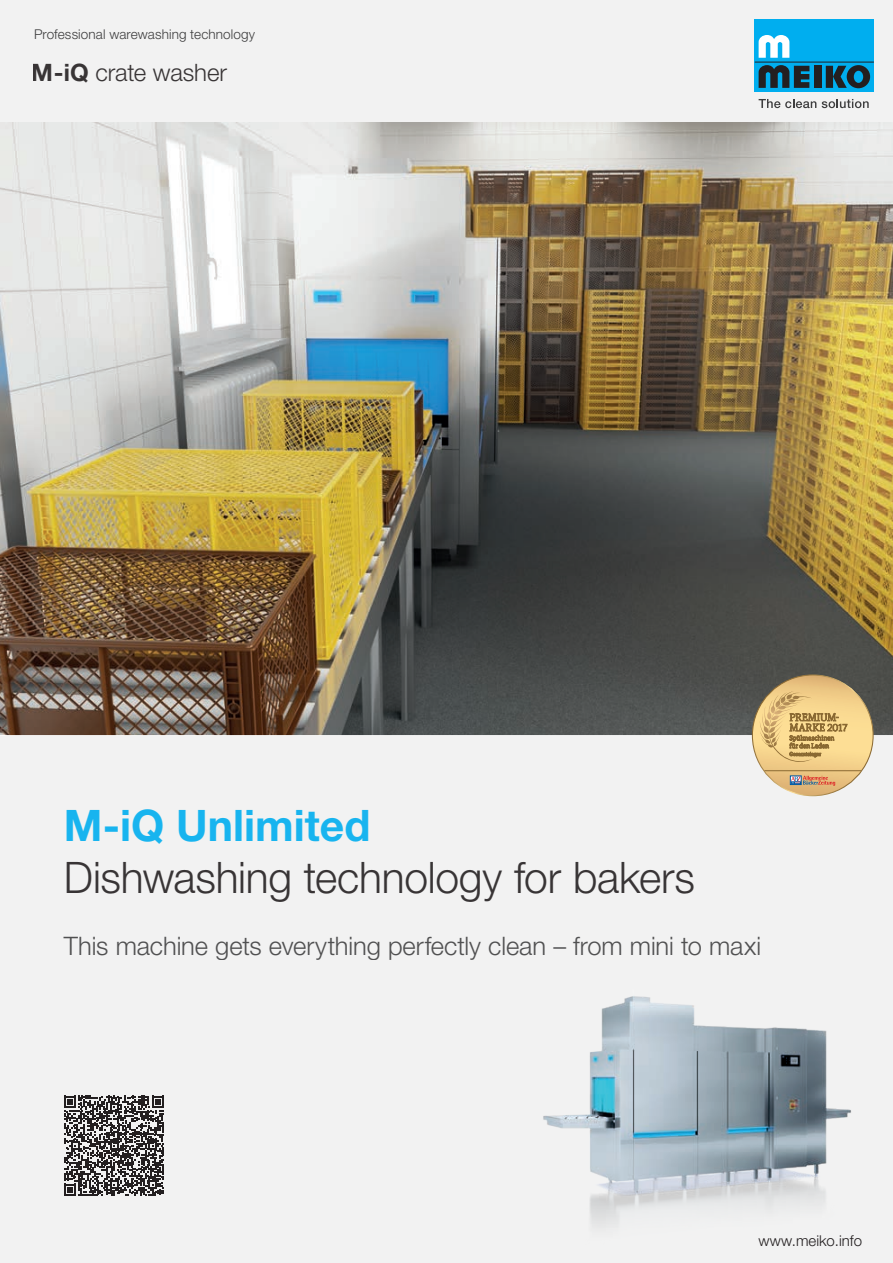
<style>
.page{position:relative;width:893px;height:1263px;background:#fff}
.page>*{position:absolute;margin:0;border:0;box-sizing:border-box;transform-origin:0 0}
.t1{font:300 43.5px "Helvetica Neue LTW1 G";letter-spacing:-.005em;color:#231f20}
.t2{font:700 43.5px "Helvetica Neue LTW1 G";color:#00aeef}
.t3{font:300 25.5px "Helvetica Neue LTW1 G";letter-spacing:-.005em;color:#3e3e3f}
.t4{font:300 24px "Helvetica Neue LTW1 G";color:#231f20}
.t5{font:300 15px "Helvetica Neue LTW1 G";color:#231f20}
.t6{font:300 13.5px "Helvetica Neue LTW1 G";letter-spacing:.01em;color:#3e3e3f}
.s1{font-weight:700}
</style>
<div class="page">
<img style="left:0;top:122px;width:893px;height:614px">
<div style="left:0;top:0;width:893px;height:122px;background:#f2f2f2"></div>
<div style="left:0;top:736px;width:893px;height:527px;background:#f2f2f2"></div>
<div style="left:755px;top:19px;width:119px;height:73px;background:#00aeef"></div>
<div style="left:814px;top:66px;width:7px;height:22px;background:#231f20"></div>
<svg style="left:826px;top:65px;width:44px;height:23px"></svg>
<hr style="left:755px;top:62px;width:119px;height:1px;background:#231f20">
<svg style="left:759px;top:35px;width:30px;height:23px"></svg>
<svg style="left:759px;top:65px;width:50px;height:23px"></svg>
<svg style="left:759px;top:99px;width:57px;height:9px"></svg>
<svg style="left:822px;top:99px;width:47px;height:9px"></svg>
<img style="left:543px;top:996px;width:308px;height:231px">
<svg style="left:64px;top:1096px;width:100px;height:100px"></svg>
<svg style="left:752px;top:675px;width:121px;height:121px"></svg>
<svg style="left:760px;top:691px;width:87px;height:75px"></svg>
<div style="left:790px;top:776px;width:11px;height:9px;border:1px solid #0159a3"></div>
<svg style="left:791px;top:776px;width:44px;height:10px"></svg>
<hr style="left:764px;top:770px;width:98px;height:1px;background:#8a6932">
<p class="t6" style="left:34px;top:26px;width:223px">Professional warewashing technology</p>
<p class="t4" style="left:32px;top:58px;width:197px"><span class="s1">M-iQ</span> crate washer</p>
<h1 class="t2" style="left:64px;top:799px;width:308px">M-iQ Unlimited</h1>
<h1 class="t1" style="left:64px;top:851px;width:633px">Dishwashing technology for bakers</h1>
<p class="t3" style="left:64px;top:930px;width:699px">This machine gets everything perfectly clean – from mini to maxi</p>
<p class="t5" style="left:758px;top:1231px;width:105px">www.meiko.info</p>
</div>
